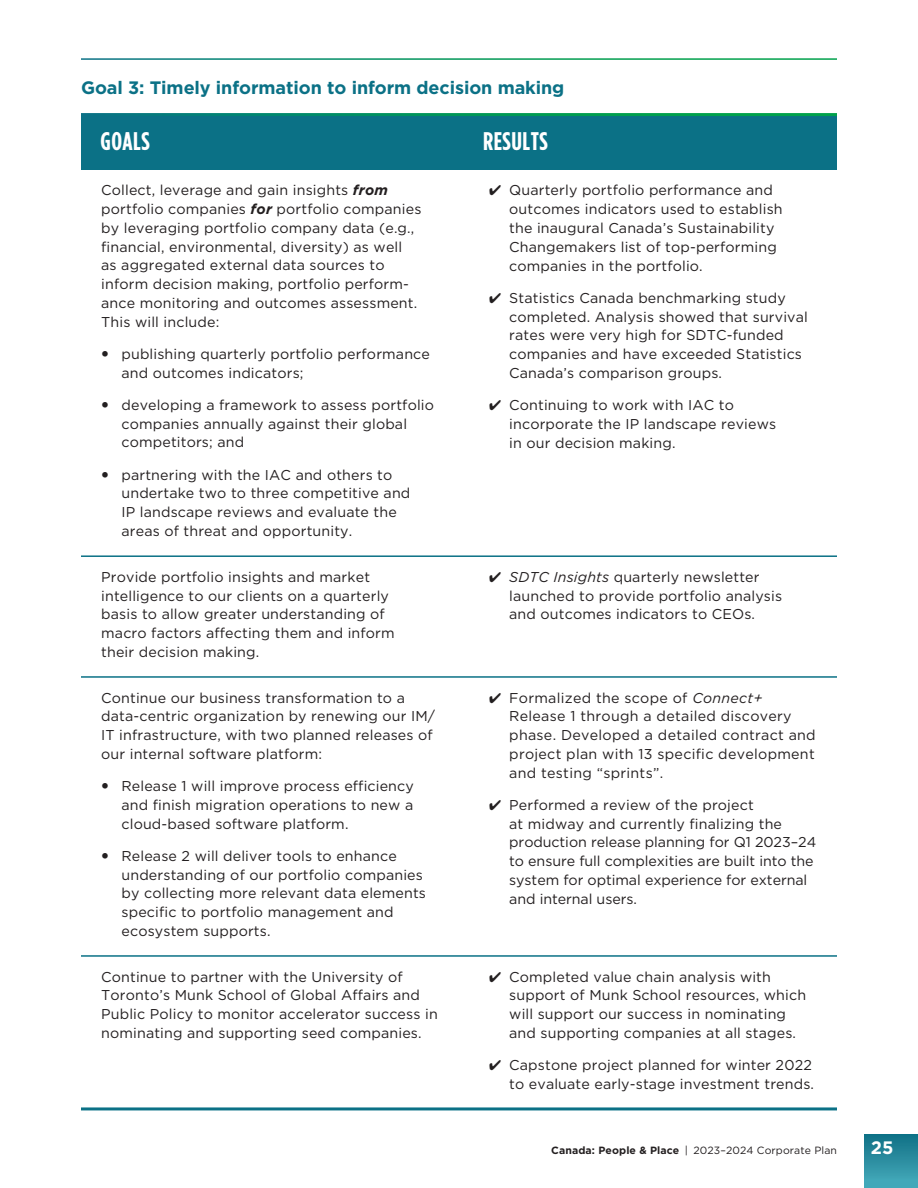
<style>
.page{position:relative;width:918px;height:1188px;background:#fff}
.page>*{position:absolute;margin:0;border:0;box-sizing:border-box;transform-origin:0 0}
.t1{font:700 condensed 25.5px "Gotham HTF";letter-spacing:.02em;color:#fff}
.t2{font:700 18px "Gotham HTF";letter-spacing:-.005em;color:#0b7186}
.t3{font:700 18px "Gotham HTF";color:#fff}
.t4{font:14.25px/18.8px "Gotham HTF";letter-spacing:.01em;color:#231f20}
.t5{font:10.5px "Gotham HTF";letter-spacing:.01em;color:#231f20}
.s1{font-weight:700;font-style:italic}
.s2{font-style:italic}
.s3{font-weight:700}
</style>
<div class="page">
<hr style="left:81px;top:955px;width:378px;height:2px;background:#0b7186">
<hr style="left:459px;top:955px;width:378px;height:2px;background:#0b7186">
<hr style="left:81px;top:1107px;width:378px;height:3px;background:#0b7186">
<hr style="left:459px;top:1107px;width:378px;height:3px;background:#0b7186">
<hr style="left:81px;top:676px;width:378px;height:2px;background:#0b7186">
<hr style="left:459px;top:676px;width:378px;height:2px;background:#0b7186">
<hr style="left:81px;top:555px;width:378px;height:2px;background:#0b7186">
<hr style="left:459px;top:555px;width:378px;height:2px;background:#0b7186">
<div style="left:864px;top:1134px;width:54px;height:54px;background:linear-gradient(to bottom,#107085,#46acbd)"></div>
<div style="left:81px;top:115px;width:378px;height:55px;background:#0b7186"></div>
<div style="left:459px;top:115px;width:378px;height:55px;background:#0b7186"></div>
<hr style="left:81px;top:113px;width:378px;height:3px;background:#fff">
<hr style="left:459px;top:113px;width:378px;height:3px;background:#fff">
<h3 class="t2" style="left:81px;top:77px;width:485px">Goal 3: Timely information to inform decision making</h3>
<p class="t1" style="left:101px;top:126px;width:51px">GOALS</p>
<p class="t1" style="left:483px;top:126px;width:66px">RESULTS</p>
<p class="t4" style="left:101px;top:181px;width:322px">Collect, leverage and gain insights <span class="s1">from </span>portfolio companies <span class="s1">for</span> portfolio companies by leveraging portfolio company data (e.g., financial, environmental, diversity) as well<br>as aggregated external data sources to inform decision making, portfolio perform&shy;ance monitoring and outcomes assessment.<br>This will include:</p>
<p class="t4" style="left:121px;top:344px;width:310px;text-indent:-20px">• publishing quarterly portfolio performance and outcomes indicators;</p>
<p class="t4" style="left:121px;top:395px;width:314px;text-indent:-20px">• developing a framework to assess portfolio companies annually against their global competitors; and</p>
<p class="t4" style="left:121px;top:465px;width:290px;text-indent:-20px">• partnering with the IAC and others to undertake two to three competitive and IP landscape reviews and evaluate the areas of threat and opportunity.</p>
<p class="t4" style="left:509px;top:181px;width:275px;text-indent:-20px">✔ Quarterly portfolio performance and outcomes indicators used to establish the inaugural Canada’s Sustainability Changemakers list of top-performing companies in the portfolio.</p>
<p class="t4" style="left:509px;top:288px;width:300px;text-indent:-20px">✔ Statistics Canada benchmarking study completed. Analysis showed that survival rates were very high for SDTC-funded companies and have exceeded Statistics Canada’s comparison groups.</p>
<p class="t4" style="left:509px;top:395px;width:268px;text-indent:-20px">✔ Continuing to work with IAC to incorporate the IP landscape reviews in our decision making.</p>
<p class="t4" style="left:101px;top:567px;width:295px">Provide portfolio insights and market intelligence to our clients on a quarterly basis to allow greater understanding of macro factors affecting them and inform their decision making.</p>
<p class="t4" style="left:509px;top:567px;width:274px;text-indent:-20px">✔ <span class="s2">SDTC Insights</span> quarterly newsletter launched to provide portfolio analysis and outcomes indicators to CEOs.</p>
<p class="t4" style="left:101px;top:688px;width:335px">Continue our business transformation to a data-centric organization by renewing our IM/ IT infrastructure, with two planned releases of our internal software platform:</p>
<p class="t4" style="left:121px;top:776px;width:294px;text-align:justify;text-indent:-20px">• Release 1 will improve process efficiency and finish migration operations to new a cloud-based software platform.</p>
<p class="t4" style="left:121px;top:846px;width:306px;text-indent:-20px">• Release 2 will deliver tools to enhance understanding of our portfolio companies by collecting more relevant data elements specific to portfolio management and ecosystem supports.</p>
<p class="t4" style="left:509px;top:688px;width:308px;text-indent:-20px">✔ Formalized the scope of <span class="s2">Connect+ </span>Release 1 through a detailed discovery phase. Developed a detailed contract and project plan with 13 specific development and testing “sprints”.</p>
<p class="t4" style="left:509px;top:795px;width:308px;text-indent:-20px">✔ Performed a review of the project<br>at midway and currently finalizing the production release planning for Q1 2023–24 to ensure full complexities are built into the system for optimal experience for external and internal users.</p>
<p class="t4" style="left:101px;top:967px;width:338px">Continue to partner with the University of Toronto’s Munk School of Global Affairs and Public Policy to monitor accelerator success in nominating and supporting seed companies.</p>
<p class="t4" style="left:509px;top:967px;width:298px;text-indent:-20px">✔ Completed value chain analysis with support of Munk School resources, which will support our success in nominating and supporting companies at all stages.</p>
<p class="t4" style="left:489px;top:1055px;width:327px;text-align:right">✔ Capstone project planned for winter 2022 to evaluate early-stage investment trends.</p>
<p class="t5" style="left:551px;top:1145px;width:287px"><span class="s3">Canada: People &amp; Place</span> | 2023–2024 Corporate Plan</p>
<p class="t3" style="left:871px;top:1137px;width:24px">25</p>
</div>
